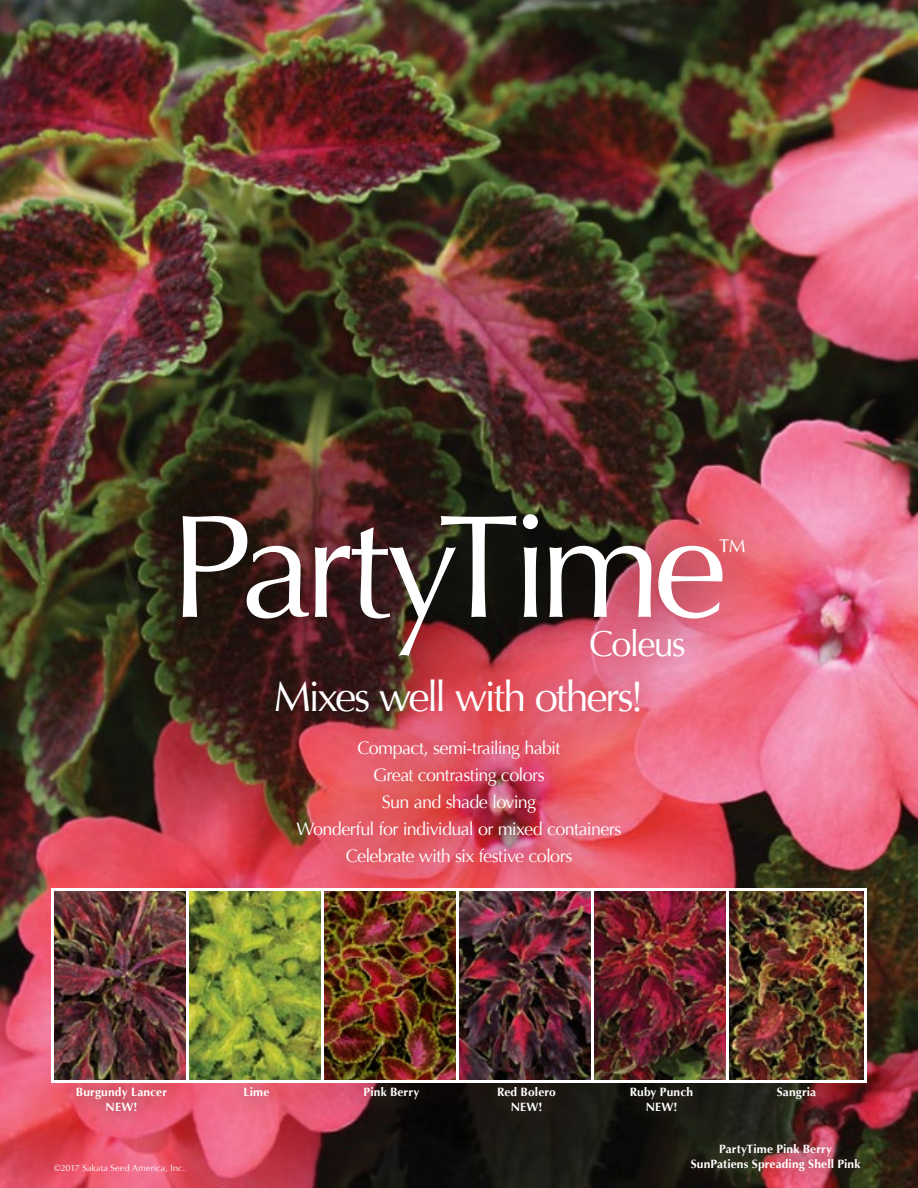
<style>
.page{position:relative;width:918px;height:1188px;background:#fff}
.page>*{position:absolute;margin:0;border:0;box-sizing:border-box;transform-origin:0 0}
.t1{font:147px "Optima";letter-spacing:-.065em;color:#fff}
.t2{font:42px "Optima";letter-spacing:-.065em;color:#fff}
.t3{font:36px "Optima";letter-spacing:-.05em;color:#fff}
.t4{font:31.5px "Optima";color:#fff}
.t5{font:18px/27px "Optima";letter-spacing:-.04em;color:#fff;text-align:center}
.t6{font:700 12px/15px "Optima";letter-spacing:.01em;color:#fff;text-align:center}
.t7{font:9px "Optima";letter-spacing:.015em;color:#fff}
</style>
<div class="page">
<img style="left:0;top:0;width:918px;height:1188px">
<div style="left:134px;top:465px;width:654px;height:446px;background:#000;opacity:.5"></div>
<div style="left:60px;top:1071px;width:123px;height:58px;background:#4d402e;opacity:.75"></div>
<div style="left:226px;top:1071px;width:60px;height:44px;background:#4d402e;opacity:.75"></div>
<div style="left:346px;top:1071px;width:89px;height:44px;background:#4d402e;opacity:.75"></div>
<div style="left:480px;top:1071px;width:93px;height:59px;background:#1c1913"></div>
<div style="left:613px;top:1071px;width:96px;height:59px;background:#16150f"></div>
<div style="left:760px;top:1071px;width:72px;height:45px;background:#4d402e;opacity:.75"></div>
<img style="left:50px;top:886px;width:818px;height:198px">
<div style="left:673px;top:1128px;width:204px;height:60px;background:#4d402e;opacity:.75"></div>
<h1 class="t1" style="left:169px;top:482px;width:559px">PartyTime</h1>
<h3 class="t4" style="left:719px;top:532px;width:31px">™</h3>
<h3 class="t3" style="left:589px;top:623px;width:98px">Coleus</h3>
<h2 class="t2" style="left:274px;top:673px;width:372px">Mixes well with others!</h2>
<p class="t5" style="left:296px;top:735px;width:327px">Compact, semi-trailing habit<br>Great contrasting colors<br>Sun and shade loving<br>Wonderful for individual or mixed containers<br>Celebrate with six festive colors</p>
<p class="t6" style="left:76px;top:1084px;width:93px">Burgundy Lancer<br>NEW!</p>
<p class="t6" style="left:244px;top:1085px;width:27px">Lime</p>
<p class="t6" style="left:364px;top:1085px;width:57px">Pink Berry</p>
<p class="t6" style="left:497px;top:1085px;width:60px">Red Bolero<br>NEW!</p>
<p class="t6" style="left:630px;top:1085px;width:65px">Ruby Punch<br>NEW!</p>
<p class="t6" style="left:777px;top:1085px;width:41px">Sangria</p>
<p class="t6" style="left:691px;top:1141px;width:171px">PartyTime Pink Berry<br>SunPatiens Spreading Shell Pink</p>
<p class="t7" style="left:54px;top:1163px;width:133px">©2017 Sakata Seed America, Inc.</p>
</div>
